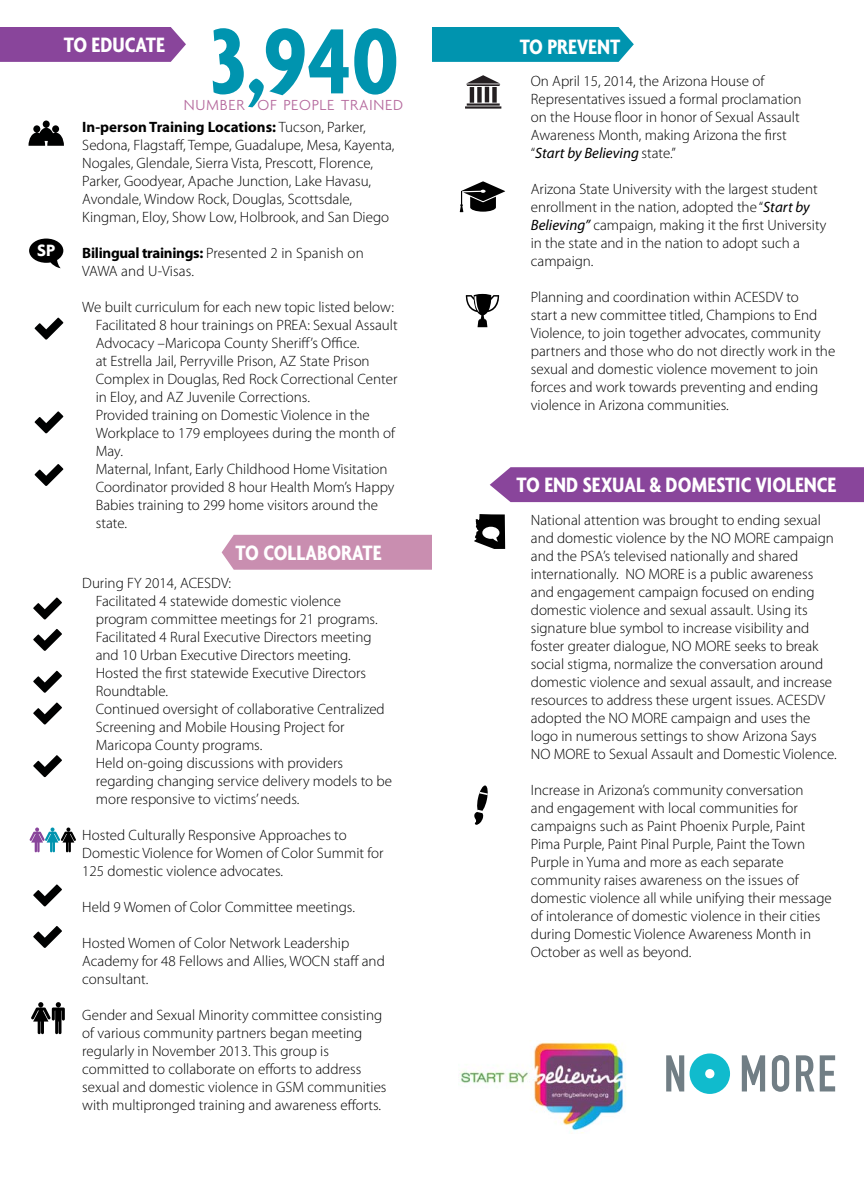
<style>
.page{position:relative;width:864px;height:1188px;background:#fff}
.page>*{position:absolute;margin:0;border:0;box-sizing:border-box;transform-origin:0 0}
.t1{font:700 condensed 100.2px "Agenda";color:#0094af}
.t2{font:700 condensed 22.5px "Agenda";color:#fff}
.t3{font:700 17.7px "Agenda";color:#fff}
.t4{font:300 15.75px "Agenda";letter-spacing:.045em;color:#b5699d}
.t5{font:300 15px/18px "Myriad Pro";color:#000}
.s1{font-weight:700}
.s2{font-weight:400;font-style:italic}
</style>
<div class="page">
<svg style="left:29px;top:828px;width:47px;height:24px"></svg>
<div style="left:222px;top:535px;width:210px;height:35px;background:#c98eb0"></div>
<svg style="left:34px;top:317px;width:29px;height:23px"></svg>
<svg style="left:33px;top:597px;width:29px;height:23px"></svg>
<svg style="left:33px;top:884px;width:29px;height:23px"></svg>
<svg style="left:33px;top:926px;width:29px;height:22px"></svg>
<svg style="left:34px;top:411px;width:29px;height:23px"></svg>
<svg style="left:34px;top:464px;width:29px;height:22px"></svg>
<svg style="left:28px;top:121px;width:36px;height:25px"></svg>
<svg style="left:29px;top:239px;width:34px;height:29px"></svg>
<svg style="left:31px;top:1002px;width:34px;height:32px"></svg>
<svg style="left:33px;top:629px;width:29px;height:22px"></svg>
<svg style="left:33px;top:671px;width:29px;height:22px"></svg>
<svg style="left:33px;top:702px;width:29px;height:23px"></svg>
<svg style="left:33px;top:755px;width:29px;height:22px"></svg>
<div style="left:432px;top:27px;width:202px;height:35px;background:#0094af"></div>
<svg style="left:0;top:27px;width:186px;height:35px;background:#8e4d9f"></svg>
<div style="left:490px;top:467px;width:374px;height:35px;background:#89459b"></div>
<svg style="left:474px;top:514px;width:31px;height:35px"></svg>
<img style="left:458px;top:1040px;width:168px;height:93px">
<svg style="left:742px;top:1055px;width:23px;height:36px"></svg>
<svg style="left:772px;top:1055px;width:17px;height:37px"></svg>
<svg style="left:796px;top:1055px;width:39px;height:36px"></svg>
<svg style="left:690px;top:1053px;width:40px;height:41px"></svg>
<svg style="left:666px;top:1055px;width:18px;height:36px"></svg>
<svg style="left:465px;top:75px;width:36px;height:34px"></svg>
<svg style="left:460px;top:181px;width:45px;height:31px"></svg>
<svg style="left:474px;top:785px;width:14px;height:40px"></svg>
<svg style="left:466px;top:294px;width:33px;height:33px"></svg>
<p class="t3" style="left:37px;top:240px;width:19px">SP</p>
<h2 class="t2" style="left:64px;top:32px;width:103px">TO EDUCATE</h2>
<h1 class="t1" style="left:210px;top:2px;width:191px">3,940</h1>
<p class="t4" style="left:257px;top:96px;width:147px">OF PEOPLE TRAINED</p>
<p class="t4" style="left:184px;top:96px;width:62px">NUMBER</p>
<p class="t5" style="left:82px;top:118px;width:314px"><span class="s1">In-person Training Locations:</span> Tucson, Parker, Sedona, Flagstaff, Tempe, Guadalupe, Mesa, Kayenta, Nogales, Glendale, Sierra Vista, Prescott, Florence, Parker, Goodyear, Apache Junction, Lake Havasu, Avondale, Window Rock, Douglas, Scottsdale, Kingman, Eloy, Show Low, Holbrook, and San Diego</p>
<p class="t5" style="left:82px;top:244px;width:283px"><span class="s1">Bilingual trainings:</span> Presented 2 in Spanish on<br>VAWA and U-Visas.</p>
<p class="t5" style="left:96px;top:298px;width:303px;text-indent:-14px">We built curriculum for each new topic listed below:<br>Facilitated 8 hour trainings on PREA: Sexual Assault Advocacy –Maricopa County Sheriff’s Office.<br>at Estrella Jail, Perryville Prison, AZ State Prison Complex in Douglas, Red Rock Correctional Center in Eloy, and AZ Juvenile Corrections.<br>Provided training on Domestic Violence in the Workplace to 179 employees during the month of May.<br>Maternal, Infant, Early Childhood Home Visitation Coordinator provided 8 hour Health Mom’s Happy Babies training to 299 home visitors around the state.</p>
<h2 class="t2" style="left:236px;top:540px;width:148px">TO COLLABORATE</h2>
<p class="t5" style="left:96px;top:574px;width:298px;text-indent:-14px">During FY 2014, ACESDV:<br>Facilitated 4 statewide domestic violence program committee meetings for 21 programs.<br>Facilitated 4 Rural Executive Directors meeting and 10 Urban Executive Directors meeting.<br>Hosted the first statewide Executive Directors Roundtable.<br>Continued oversight of collaborative Centralized Screening and Mobile Housing Project for Maricopa County programs.<br>Held on-going discussions with providers regarding changing service delivery models to be more responsive to victims’ needs.</p>
<p class="t5" style="left:82px;top:826px;width:303px">Hosted Culturally Responsive Approaches to<br>Domestic Violence for Women of Color Summit for<br>125 domestic violence advocates.</p>
<p class="t5" style="left:82px;top:898px;width:274px">Held 9 Women of Color Committee meetings.</p>
<p class="t5" style="left:82px;top:934px;width:304px">Hosted Women of Color Network Leadership<br>Academy for 48 Fellows and Allies, WOCN staff and consultant.</p>
<p class="t5" style="left:82px;top:1006px;width:306px">Gender and Sexual Minority committee consisting of various community partners began meeting regularly in November 2013. This group is committed to collaborate on efforts to address sexual and domestic violence in GSM communities with multipronged training and awareness efforts.</p>
<h2 class="t2" style="left:520px;top:33px;width:102px">TO PREVENT</h2>
<p class="t5" style="left:531px;top:73px;width:272px">On April 15, 2014, the Arizona House of Representatives issued a formal proclamation on the House floor in honor of Sexual Assault Awareness Month, making Arizona the first “<span class="s2">Start by Believing</span> state.”</p>
<p class="t5" style="left:531px;top:181px;width:297px">Arizona State University with the largest student enrollment in the nation, adopted the “<span class="s2">Start by Believing”</span> campaign, making it the first University in the state and in the nation to adopt such a campaign.</p>
<p class="t5" style="left:531px;top:289px;width:306px">Planning and coordination within ACESDV to<br>start a new committee titled, Champions to End Violence, to join together advocates, community partners and those who do not directly work in the sexual and domestic violence movement to join forces and work towards preventing and ending violence in Arizona communities.</p>
<h2 class="t2" style="left:517px;top:472px;width:321px">TO END SEXUAL &amp; DOMESTIC VIOLENCE</h2>
<p class="t5" style="left:531px;top:512px;width:307px">National attention was brought to ending sexual and domestic violence by the NO MORE campaign and the PSA’s televised nationally and shared internationally. NO MORE is a public awareness and engagement campaign focused on ending domestic violence and sexual assault. Using its signature blue symbol to increase visibility and foster greater dialogue, NO MORE seeks to break social stigma, normalize the conversation around domestic violence and sexual assault, and increase resources to address these urgent issues. ACESDV adopted the NO MORE campaign and uses the logo in numerous settings to show Arizona Says NO MORE to Sexual Assault and Domestic Violence.</p>
<p class="t5" style="left:531px;top:782px;width:302px">Increase in Arizona’s community conversation<br>and engagement with local communities for campaigns such as Paint Phoenix Purple, Paint Pima Purple, Paint Pinal Purple, Paint the Town Purple in Yuma and more as each separate community raises awareness on the issues of domestic violence all while unifying their message of intolerance of domestic violence in their cities during Domestic Violence Awareness Month in October as well as beyond.</p>
</div>
